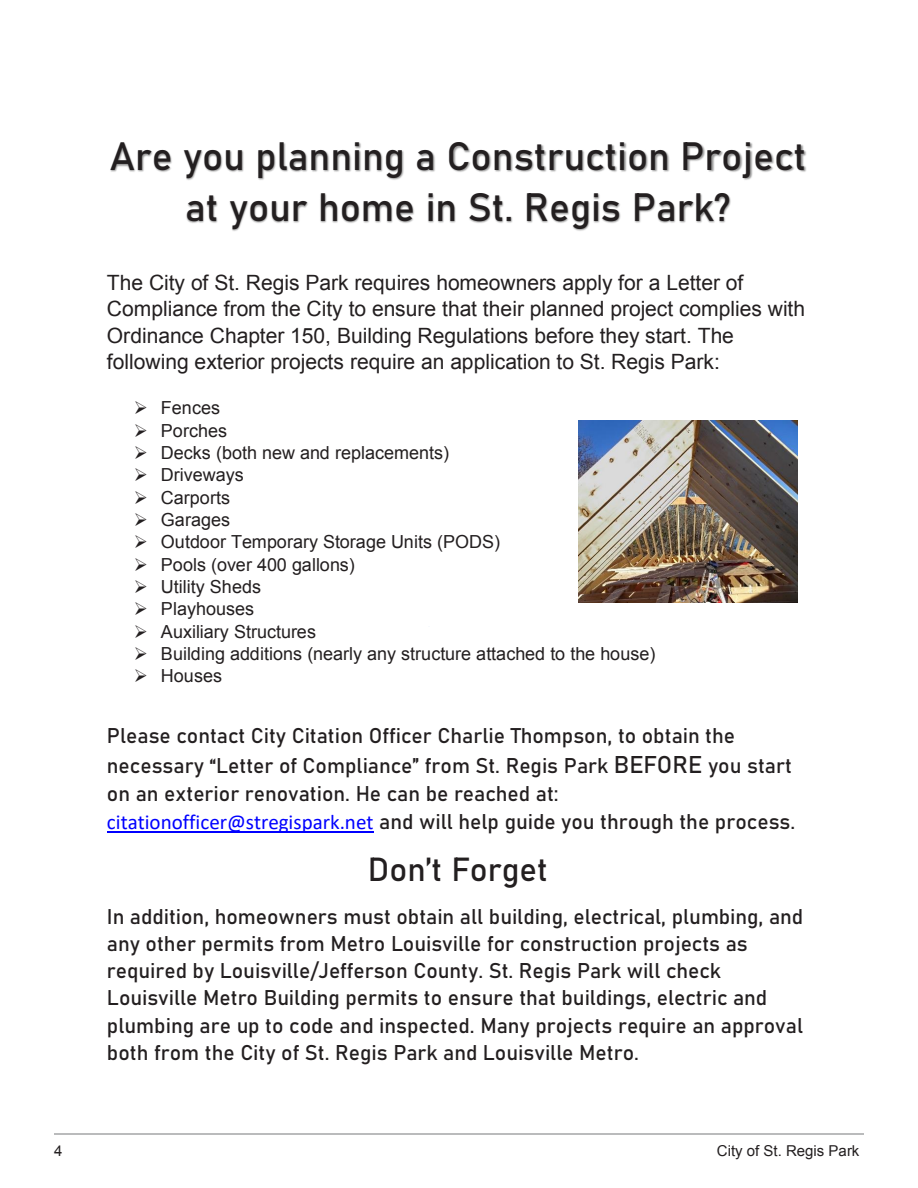
<style>
.page{position:relative;width:918px;height:1188px;background:#fff}
.page>*{position:absolute;margin:0;border:0;box-sizing:border-box;transform-origin:0 0}
.t1{font:600 39px/51.2px "Bahnschrift";color:#231f20;text-align:center}
.t2{font:600 33px "Bahnschrift";color:#231f20}
.t3{font:600 21px/27.2px "Bahnschrift";color:#231f20}
.t4{font:21px/26.1px "Arial";color:#231f20}
.t5{font:18px "Arial";color:#231f20}
.t6{font:15px "Arial";color:#231f20}
.s1{font-size:24px}
.s2{font-family:"Calibri";font-weight:400;color:#00f}
</style>
<div class="page">
<hr style="left:54px;top:1134px;width:810px;height:1px;background:#76787b">
<img style="left:110px;top:142px;width:697px;height:30px">
<img style="left:160px;top:169px;width:624px;height:62px">
<hr style="left:107px;top:831px;width:267px;height:1px;background:#00f">
<img style="left:578px;top:421px;width:220px;height:181px">
<h1 class="t1" style="left:110px;top:128px;width:698px">Are you planning a Construction Project at your home in St. Regis Park?</h1>
<p class="t4" style="left:107px;top:270px;width:700px">The City of St. Regis Park requires homeowners apply for a Letter of Compliance from the City to ensure that their planned project complies with Ordinance Chapter 150, Building Regulations before they start. The following exterior projects require an application to St. Regis Park:</p>
<p class="t5" style="left:134px;top:396px;width:88px">➢ Fences</p>
<p class="t5" style="left:134px;top:419px;width:95px">➢ Porches</p>
<p class="t5" style="left:134px;top:441px;width:317px">➢ Decks (both new and replacements)</p>
<p class="t5" style="left:134px;top:463px;width:111px">➢ Driveways</p>
<p class="t5" style="left:134px;top:486px;width:98px">➢ Carports</p>
<p class="t5" style="left:134px;top:508px;width:98px">➢ Garages</p>
<p class="t5" style="left:134px;top:530px;width:368px">➢ Outdoor Temporary Storage Units (PODS)</p>
<p class="t5" style="left:134px;top:553px;width:222px">➢ Pools (over 400 gallons)</p>
<p class="t5" style="left:134px;top:575px;width:129px">➢ Utility Sheds</p>
<p class="t5" style="left:134px;top:597px;width:122px">➢ Playhouses</p>
<p class="t5" style="left:134px;top:620px;width:184px">➢ Auxiliary Structures</p>
<p class="t5" style="left:134px;top:642px;width:523px">➢ Building additions (nearly any structure attached to the house)</p>
<p class="t5" style="left:134px;top:664px;width:90px">➢ Houses</p>
<p class="t3" style="left:107px;top:719px;width:687px;line-height:30.3px">Please contact City Citation Officer Charlie Thompson, to obtain the necessary “Letter of Compliance” from St. Regis Park <span class="s1">BEFORE</span> you start</p>
<p class="t3" style="left:107px;top:779px;width:690px">on an exterior renovation. He can be reached at: <span class="s2">citationofficer@stregispark.net</span> and will help guide you through the process.</p>
<h2 class="t2" style="left:368px;top:844px;width:182px">Don’t Forget</h2>
<p class="t3" style="left:107px;top:901px;width:698px">In addition, homeowners must obtain all building, electrical, plumbing, and any other permits from Metro Louisville for construction projects as required by Louisville/Jefferson County. St. Regis Park will check Louisville Metro Building permits to ensure that buildings, electric and plumbing are up to code and inspected. Many projects require an approval both from the City of St. Regis Park and Louisville Metro.</p>
<p class="t6" style="left:54px;top:1141px;width:10px">4</p>
<p class="t6" style="left:717px;top:1141px;width:144px">City of St. Regis Park</p>
</div>
